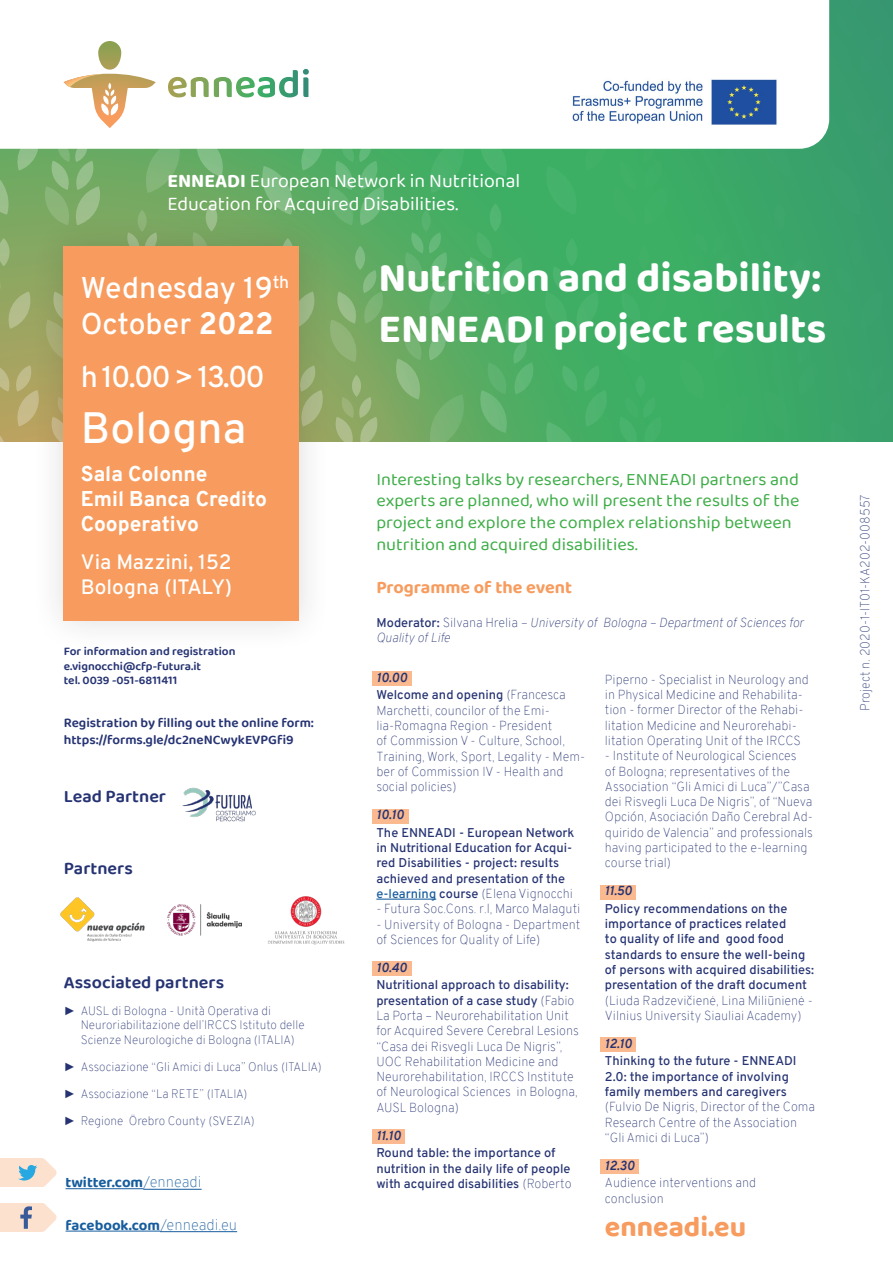
<style>
.page{position:relative;width:893px;height:1263px;background:#fff}
.page>*{position:absolute;margin:0;border:0;box-sizing:border-box;transform-origin:0 0}
.Corpo{font:500 43.95px "Overpass";letter-spacing:.005em;color:#fff}
.t1{font:700 41.4px/50.7px "Baloo 2";color:#fff}
.Corpo-2{font:500 30px/36px "Overpass";letter-spacing:-.01em;color:#fff}
.Corpo_crediti{font:700 28.5px "Baloo 2";color:#f79c5e}
.Corpo-3{font:800 20.85px/25px "Overpass";color:#fff}
.Corpo-4{font:500 20.85px/25px "Overpass";color:#fff}
.t2{font:19.5px/23.4px "Baloo 2";color:#fff}
.t3{font:18px/21.6px "Baloo Bhaina 2";color:#40ae49}
.t4{font:600 18px "Baloo 2";color:#263373}
.t5{font:700 18px "Baloo Bhaina 2";color:#f79c5e}
.Corpo_crediti-2{font:700 15px "Baloo Bhaina 2";color:#175d9e}
.t6{font:600 13.5px/16.2px "Baloo 2";color:#263373}
.Corpo-5{font:100 12.75px/15.3px "Overpass";color:#263373}
.Corpo-6{font:500 12.75px/15.3px "Overpass";color:#263373}
.Corpo-7{font:italic 100 12.75px/15.3px "Overpass";color:#263373}
.ora{font:italic 700 12.75px "Overpass";color:#263373}
.t7{font:100 12px/14.4px "Overpass";color:#263373}
.Corpo_crediti-3{font:600 12px/14.4px "Baloo 2";color:#263373}
.s1{font-weight:700}
.s2{font-weight:800}
.s3{font-weight:500;font-style:normal}
.s4{font-style:normal}
.s5{font-weight:500}
.s6{color:#175d9e}
.s7{font-weight:100}
.s8{font-family:"Arial";font-weight:400}
.s9{font-family:"Overpass";font-weight:100}
</style>
<div class="page">
<svg style="left:0;top:0;width:893px;height:442px;background:#4eaa67"></svg>
<svg style="left:0;top:0;width:829px;height:149px"></svg>
<img style="left:570px;top:79px;width:208px;height:48px">
<div style="left:64px;top:41px;width:245px;height:87px;background:#fff"></div>
<svg style="left:214px;top:69px;width:95px;height:28px"></svg>
<svg style="left:64px;top:41px;width:92px;height:87px"></svg>
<div style="left:372px;top:672px;width:39px;height:14px;background:#fab98f"></div>
<div style="left:372px;top:809px;width:36px;height:14px;background:#fab98f"></div>
<hr style="left:376px;top:898px;width:60px;height:2px;background:#175d9e">
<div style="left:372px;top:961px;width:39px;height:15px;background:#fab98f"></div>
<div style="left:372px;top:1129px;width:33px;height:15px;background:#fab98f"></div>
<div style="left:601px;top:885px;width:35px;height:14px;background:#fab98f"></div>
<div style="left:601px;top:1037px;width:35px;height:15px;background:#fab98f"></div>
<div style="left:601px;top:1159px;width:38px;height:15px;background:#fab98f"></div>
<div style="left:30px;top:213px;width:303px;height:441px;background:#231f20;opacity:.15"></div>
<div style="left:64px;top:246px;width:235px;height:375px;background:#f79c5e"></div>
<img style="left:60px;top:897px;width:85px;height:45px">
<img style="left:167px;top:904px;width:75px;height:32px">
<img style="left:268px;top:896px;width:77px;height:49px">
<img style="left:182px;top:787px;width:74px;height:35px">
<hr style="left:66px;top:1188px;width:77px;height:1px;background:#175d9e">
<hr style="left:143px;top:1189px;width:59px;height:1px;background:#175d9e">
<hr style="left:66px;top:1231px;width:94px;height:1px;background:#175d9e">
<hr style="left:160px;top:1231px;width:77px;height:1px;background:#175d9e">
<div style="left:0;top:1158px;width:42px;height:29px;background:#fde1cf"></div>
<div style="left:0;top:1203px;width:42px;height:29px;background:#fde1cf"></div>
<svg style="left:20px;top:1203px;width:37px;height:29px"></svg>
<svg style="left:18px;top:1158px;width:39px;height:29px"></svg>
<p class="t2" style="left:167px;top:170px;width:354px"><span class="s1">ENNEADI</span> European Network in Nutritional<br>Education for Acquired Disabilities.</p>
<p class="Corpo-2" style="left:81px;top:268px;width:210px">Wednesday 19<sup>th<br></sup>October <span class="s2">2022</span></p>
<p class="Corpo-2" style="left:81px;top:357px;width:186px">h 10.00 &gt; 13.00</p>
<p class="Corpo" style="left:81px;top:393px;width:167px">Bologna</p>
<p class="Corpo-3" style="left:81px;top:462px;width:188px">Sala Colonne<br>Emil Banca Credito<br>Cooperativo</p>
<p class="Corpo-4" style="left:81px;top:549px;width:153px">Via Mazzini, 152<br>Bologna (ITALY)</p>
<p class="t1" style="left:379px;top:251px;width:449px">Nutrition and disability:<br>ENNEADI project results</p>
<p class="t3" style="left:376px;top:468px;width:425px">Interesting talks by researchers, ENNEADI partners and experts are planned, who will present the results of the project and explore the complex relationship between nutrition and acquired disabilities.</p>
<p class="t5" style="left:376px;top:576px;width:197px">Programme of the event</p>
<p class="Corpo-7" style="left:376px;top:615px;width:429px"><span class="s3">Moderator:</span> <span class="s4">Silvana Hrelia</span> – University of Bologna – Department of Sciences for<br>Quality of Life</p>
<p class="Corpo_crediti-3" style="left:64px;top:645px;width:173px">For information and registration e.vignocchi@cfp-futura.it<br>tel. 0039 -051-6811411</p>
<p class="ora" style="left:376px;top:668px;width:32px">10.00</p>
<p class="Corpo-5" style="left:376px;top:687px;width:210px"><span class="s5">Welcome and opening</span> (Francesca<br>Marchetti, councilor of the Emi&shy;lia-Romagna Region - President<br>of Commission V - Culture, School,<br>Training, Work, Sport, Legality - Mem&shy;ber of Commission IV - Health and social policies)</p>
<p class="ora" style="left:376px;top:806px;width:29px">10.10</p>
<p class="Corpo-6" style="left:376px;top:824px;width:200px">The ENNEADI - European Network in Nutritional Education for Acqui&shy;red Disabilities - project: results achieved and presentation of the <span class="s6">e-learning</span> course <span class="s7">(Elena Vignocchi</span></p>
<p class="Corpo-5" style="left:376px;top:901px;width:206px">- Futura Soc.Cons. r.l, Marco Malaguti</p>
<p class="Corpo-5" style="left:376px;top:916px;width:206px">- University of Bologna - Department of Sciences for Quality of Life)</p>
<p class="ora" style="left:376px;top:958px;width:32px">10.40</p>
<p class="Corpo-5" style="left:376px;top:977px;width:204px"><span class="s5">Nutritional approach to disability: presentation of a case study</span> (Fabio La Porta – Neurorehabilitation Unit for Acquired Severe Cerebral Lesions “Casa dei Risvegli Luca De Nigris”, UOC Rehabilitation Medicine and Neurorehabilitation, IRCCS Institute of Neurological Sciences in Bologna, AUSL Bologna)</p>
<p class="ora" style="left:376px;top:1126px;width:26px">11.10</p>
<p class="Corpo-6" style="left:376px;top:1145px;width:197px">Round table: the importance of nutrition in the daily life of people with acquired disabilities <span class="s7">(Roberto</span></p>
<p class="Corpo-5" style="left:605px;top:672px;width:206px">Piperno - Specialist in Neurology and in Physical Medicine and Rehabilita&shy;tion - former Director of the Rehabi&shy;litation Medicine and Neurorehabi&shy;litation Operating Unit of the IRCCS</p>
<p class="Corpo-5" style="left:605px;top:748px;width:210px">- Institute of Neurological Sciences<br>of Bologna; representatives of the Association “Gli Amici di Luca”/”Casa dei Risvegli Luca De Nigris”, of “Nueva Opción, Asociación Daño Cerebral Ad&shy;quirido de Valencia” and professionals having participated to the e-learning course trial)</p>
<p class="ora" style="left:605px;top:882px;width:29px">11.50</p>
<p class="Corpo-6" style="left:605px;top:900px;width:211px">Policy recommendations on the importance of practices related<br>to quality of life and good food standards to ensure the well-being of persons with acquired disabilities: presentation of the draft document <span class="s7">(Liuda Radzevičienė, Lina Miliūnienė - Vilnius University Siauliai Academy)</span></p>
<p class="ora" style="left:605px;top:1034px;width:29px">12.10</p>
<p class="Corpo-6" style="left:605px;top:1053px;width:212px">Thinking to the future - ENNEADI<br>2.0: the importance of involving family members and caregivers <span class="s7">(Fulvio De Nigris, Director of the Coma<br>Research Centre of the Association “Gli Amici di Luca”)</span></p>
<p class="ora" style="left:605px;top:1156px;width:31px">12.30</p>
<p class="Corpo-5" style="left:605px;top:1175px;width:153px">Audience interventions and conclusion</p>
<h2 class="t6" style="left:64px;top:715px;width:252px">Registration by filling out the online form: https://forms.gle/dc2neNCwykEVPGfi9</h2>
<h2 class="t4" style="left:64px;top:783px;width:104px">Lead Partner</h2>
<h2 class="t4" style="left:64px;top:855px;width:71px">Partners</h2>
<h2 class="t4" style="left:64px;top:969px;width:162px">Associated partners</h2>
<p class="t7" style="left:81px;top:1003px;width:225px;text-indent:-17px"><span class="s8">►</span> AUSL di Bologna - Unità Operativa di<br>Neuroriabilitazione dell’IRCCS Istituto delle<br>Scienze Neurologiche di Bologna (ITALIA)</p>
<p class="t7" style="left:64px;top:1059px;width:260px"><span class="s8">►</span> Associazione “Gli Amici di Luca” Onlus (ITALIA)</p>
<p class="t7" style="left:64px;top:1086px;width:185px"><span class="s8">►</span> Associazione “La RETE” (ITALIA)</p>
<p class="t7" style="left:64px;top:1114px;width:192px"><span class="s8">►</span> Regione Örebro County (SVEZIA)</p>
<p class="Corpo_crediti-2" style="left:66px;top:1173px;width:138px">twitter.com<span class="s9">/enneadi</span></p>
<p class="Corpo_crediti-2" style="left:66px;top:1215px;width:173px">facebook.com<span class="s9">/enneadi.eu</span></p>
<p class="Corpo_crediti" style="left:605px;top:1210px;width:143px">enneadi.eu</p>
<p class="Corpo-5" style="left:858px;top:711px;width:218px;rotate:-90deg">Project n. 2020-1-IT01-KA202-008557</p>
</div>
